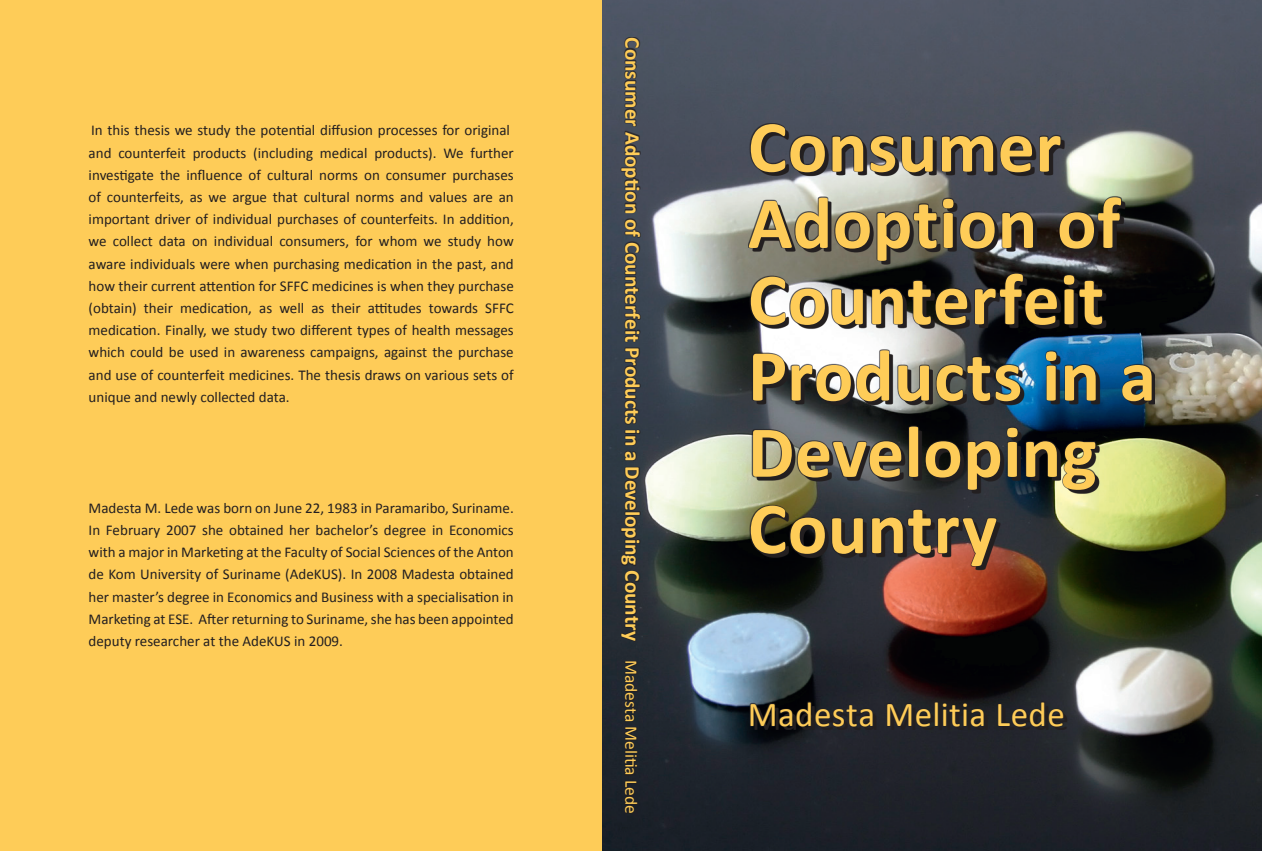
<style>
.page{position:relative;width:1262px;height:851px;background:#fff}
.page>*{position:absolute;margin:0;border:0;box-sizing:border-box;transform-origin:0 0}
.t1{font:700 73.75px/76.2px "Calibri";letter-spacing:.005em;color:#fecc58}
.t2{font:35px "Calibri";letter-spacing:.01em;color:#fecc58}
.t3{font:700 21.25px "Calibri";color:#fecc58}
.t4{font:15px/22.1px "Calibri";color:#231f20}
.s1{font-weight:400;font-size:17.5px}
</style>
<div class="page">
<div style="left:0;top:0;width:602px;height:850px;background:#fecc58"></div>
<img style="left:602px;top:0;width:659px;height:850px">
<div style="left:748px;top:123px;width:404px;height:603px;background:#231f20;opacity:.75"></div>
<div style="left:620px;top:37px;width:21px;height:776px;background:#231f20;opacity:.75"></div>
<p class="t4" style="left:89px;top:119px;width:427px">In this thesis we study the potential diffusion processes for original and counterfeit products (including medical products). We further investigate the influence of cultural norms on consumer purchases of counterfeits, as we argue that cultural norms and values are an important driver of individual purchases of counterfeits. In addition, we collect data on individual consumers, for whom we study how aware individuals were when purchasing medication in the past, and how their current attention for SFFC medicines is when they purchase (obtain) their medication, as well as their attitudes towards SFFC medication. Finally, we study two different types of health messages which could be used in awareness campaigns, against the purchase and use of counterfeit medicines. The thesis draws on various sets of unique and newly collected data.</p>
<p class="t4" style="left:89px;top:496px;width:427px;text-align:justify">Madesta M. Lede was born on June 22, 1983 in Paramaribo, Suriname.<br>In February 2007 she obtained her bachelor’s degree in Economics with a major in Marketing at the Faculty of Social Sciences of the Anton de Kom University of Suriname (AdeKUS). In 2008 Madesta obtained her master’s degree in Economics and Business with a specialisation in Marketing at ESE. After returning to Suriname, she has been appointed deputy researcher at the AdeKUS in 2009.</p>
<h3 class="t3" style="left:646px;top:37px;width:777px;rotate:90deg">Consumer Adoption of Counterfeit Products in a Developing Country <span class="s1">Madesta Melitia Lede</span></h3>
<h1 class="t1" style="left:748px;top:109px;width:409px">Consumer<br>Adoption of<br>Counterfeit<br>Products in a<br>Developing<br>Country</h1>
<h2 class="t2" style="left:748px;top:691px;width:318px">Madesta Melitia Lede</h2>
</div>
